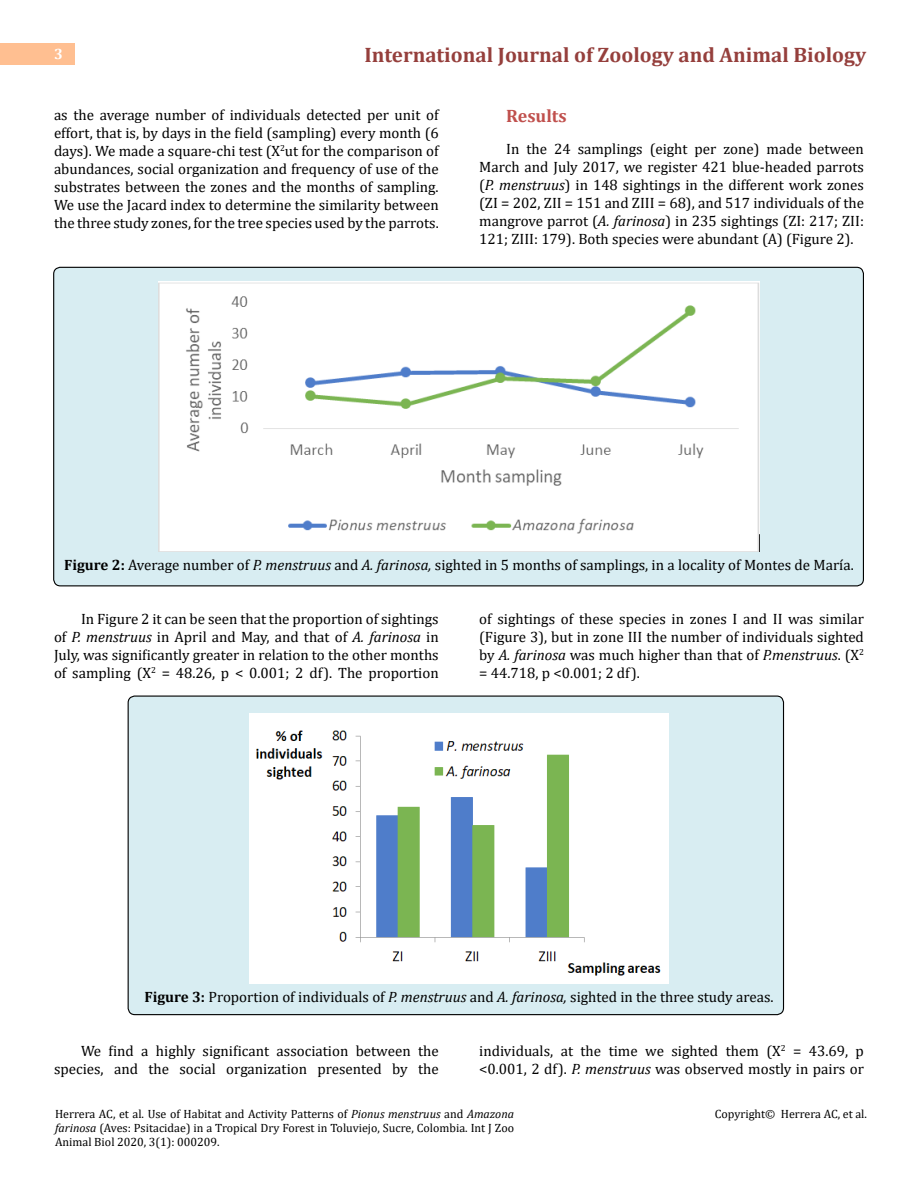
<style>
.page{position:relative;width:918px;height:1188px;background:#fff}
.page>*{position:absolute;margin:0;border:0;box-sizing:border-box;transform-origin:0 0}
.t1{font:700 21px "Cambria";color:#953f3c}
.t2{font:700 18px "Cambria";color:#c0504d}
.t3{font:15px/18px "Cambria";color:#010000;text-align:justify}
.t4{font:15px "Cambria";color:#000}
.t5{font:700 15px "Cambria";color:#fff}
.t6{font:12px/14.4px "Cambria";color:#000;text-align:justify}
.s1{font-style:italic}
.s2{font-weight:700}
</style>
<div class="page">
<div style="left:0;top:43px;width:75px;height:21px;background:#ffbf91"></div>
<div style="left:128px;top:696px;width:656px;height:319px;background:#d8edf2;border-radius:7px"></div>
<div style="left:54px;top:267px;width:809px;height:319px;background:#d8edf2;border-radius:7px"></div>
<img style="left:159px;top:282px;width:600px;height:270px">
<img style="left:249px;top:714px;width:420px;height:270px">
<p class="t5" style="left:54px;top:44px;width:10px">3</p>
<h1 class="t1" style="left:364px;top:40px;width:503px">International Journal of Zoology and Animal Biology</h1>
<p class="t3" style="left:54px;top:105px;width:386px">as the average number of individuals detected per unit of effort, that is, by days in the field (sampling) every month (6 days). We made a square-chi test (X<sup>2</sup>ut for the comparison of abundances, social organization and frequency of use of the substrates between the zones and the months of sampling.<br>We use the Jacard index to determine the similarity between the three study zones, for the tree species used by the parrots.</p>
<p class="t2" style="left:506px;top:103px;width:62px">Results</p>
<p class="t3" style="left:479px;top:139px;width:386px;text-indent:27px">In the 24 samplings (eight per zone) made between March and July 2017, we register 421 blue-headed parrots (<span class="s1">P. menstruus</span>) in 148 sightings in the different work zones (ZI = 202, ZII = 151 and ZIII = 68), and 517 individuals of the mangrove parrot (<span class="s1">A. farinosa</span>) in 235 sightings (ZI: 217; ZII:<br>121; ZIII: 179). Both species were abundant (A) (Figure 2).</p>
<p class="t4" style="left:64px;top:556px;width:791px"><span class="s2">Figure 2:</span> Average number of <span class="s1">P. menstruus</span> and <span class="s1">A. farinosa,</span> sighted in 5 months of samplings, in a locality of Montes de María.</p>
<p class="t3" style="left:54px;top:609px;width:386px;text-indent:27px">In Figure 2 it can be seen that the proportion of sightings of <span class="s1">P. menstruus</span> in April and May, and that of <span class="s1">A. farinosa</span> in July, was significantly greater in relation to the other months of sampling (X<sup>2</sup> = 48.26, p &lt; 0.001; 2 df). The proportion</p>
<p class="t3" style="left:479px;top:609px;width:386px">of sightings of these species in zones I and II was similar (Figure 3), but in zone III the number of individuals sighted by <span class="s1">A. farinosa</span> was much higher than that of <span class="s1">P.menstruus</span>. (X<sup>2 </sup>= 44.718, p &lt;0.001; 2 df).</p>
<p class="t4" style="left:144px;top:988px;width:631px"><span class="s2">Figure 3:</span> Proportion of individuals of <span class="s1">P. menstruus</span> and <span class="s1">A. farinosa,</span> sighted in the three study areas.</p>
<p class="t3" style="left:54px;top:1041px;width:386px;text-align:right">We find a highly significant association between the species, and the social organization presented by the</p>
<p class="t3" style="left:479px;top:1041px;width:386px">individuals, at the time we sighted them (X<sup>2</sup> = 43.69, p &lt;0.001, 2 df). <span class="s1">P. menstruus</span> was observed mostly in pairs or</p>
<p class="t6" style="left:55px;top:1106px;width:461px">Herrera AC, et al. Use of Habitat and Activity Patterns of <span class="s1">Pionus menstruus</span> and <span class="s1">Amazona farinosa</span> (Aves: Psitacidae) in a Tropical Dry Forest in Toluviejo, Sucre, Colombia. Int J Zoo Animal Biol 2020, 3(1): 000209.</p>
<p class="t6" style="left:715px;top:1106px;width:154px">Copyright© Herrera AC, et al.</p>
</div>
